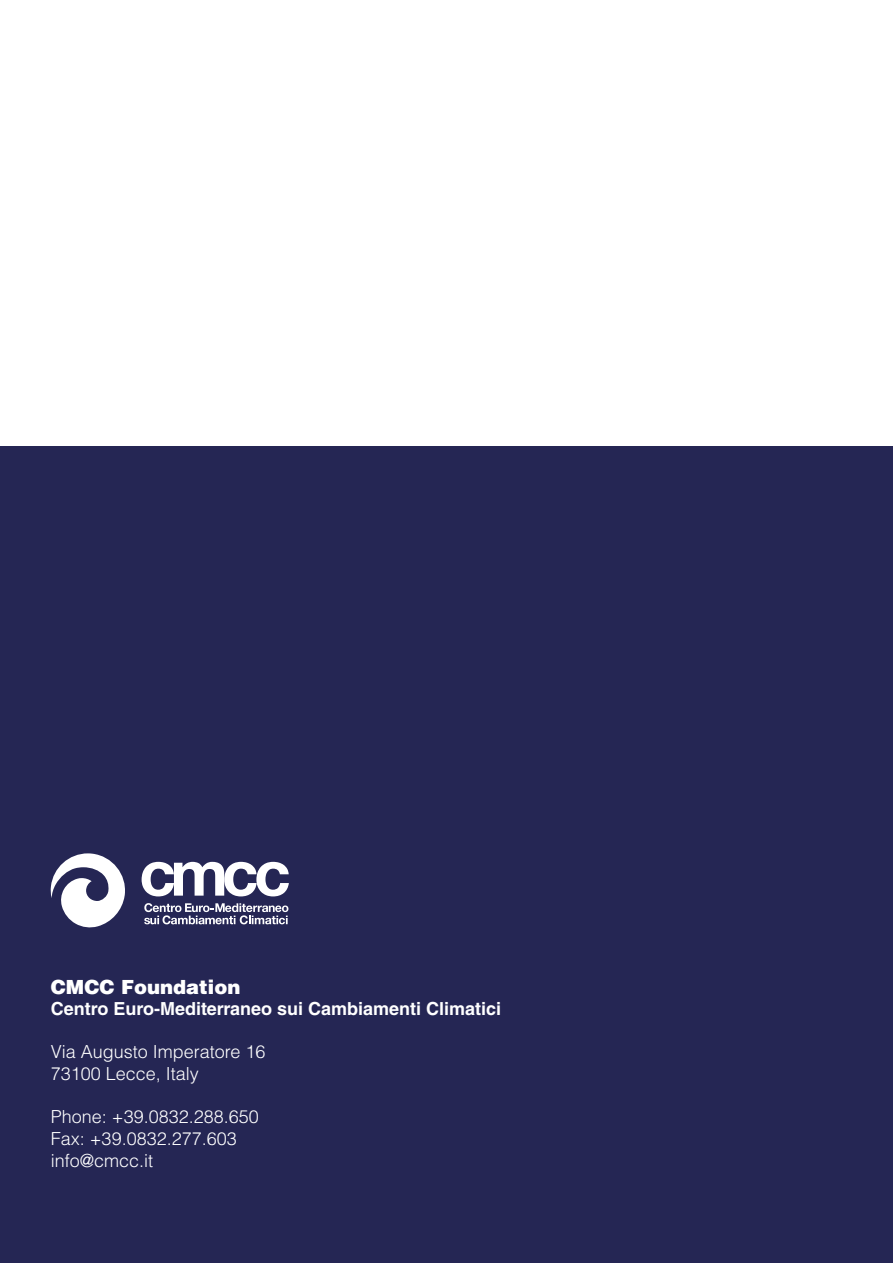
<style>
.page{position:relative;width:893px;height:1263px;background:#fff}
.page>*{position:absolute;margin:0;border:0;box-sizing:border-box;transform-origin:0 0}
.t1{font:900 19.5px "Helvetica LT Std";color:#fff}
.t2{font:300 18px/21.6px "Helvetica LT Std";color:#fff}
.t3{font:700 18px "Helvetica LT Std";color:#fff}
</style>
<div class="page">
<div style="left:0;top:446px;width:893px;height:817px;background:#252654"></div>
<svg style="left:142px;top:862px;width:147px;height:34px"></svg>
<svg style="left:144px;top:903px;width:144px;height:21px"></svg>
<svg style="left:50px;top:853px;width:75px;height:75px"></svg>
<p class="t1" style="left:51px;top:974px;width:191px">CMCC Foundation</p>
<p class="t3" style="left:51px;top:998px;width:452px">Centro Euro-Mediterraneo sui Cambiamenti Climatici</p>
<p class="t2" style="left:51px;top:1041px;width:216px">Via Augusto Imperatore 16<br>73100 Lecce, Italy</p>
<p class="t2" style="left:51px;top:1106px;width:210px">Phone: +39.0832.288.650<br>Fax: +39.0832.277.603 info@cmcc.it</p>
</div>
